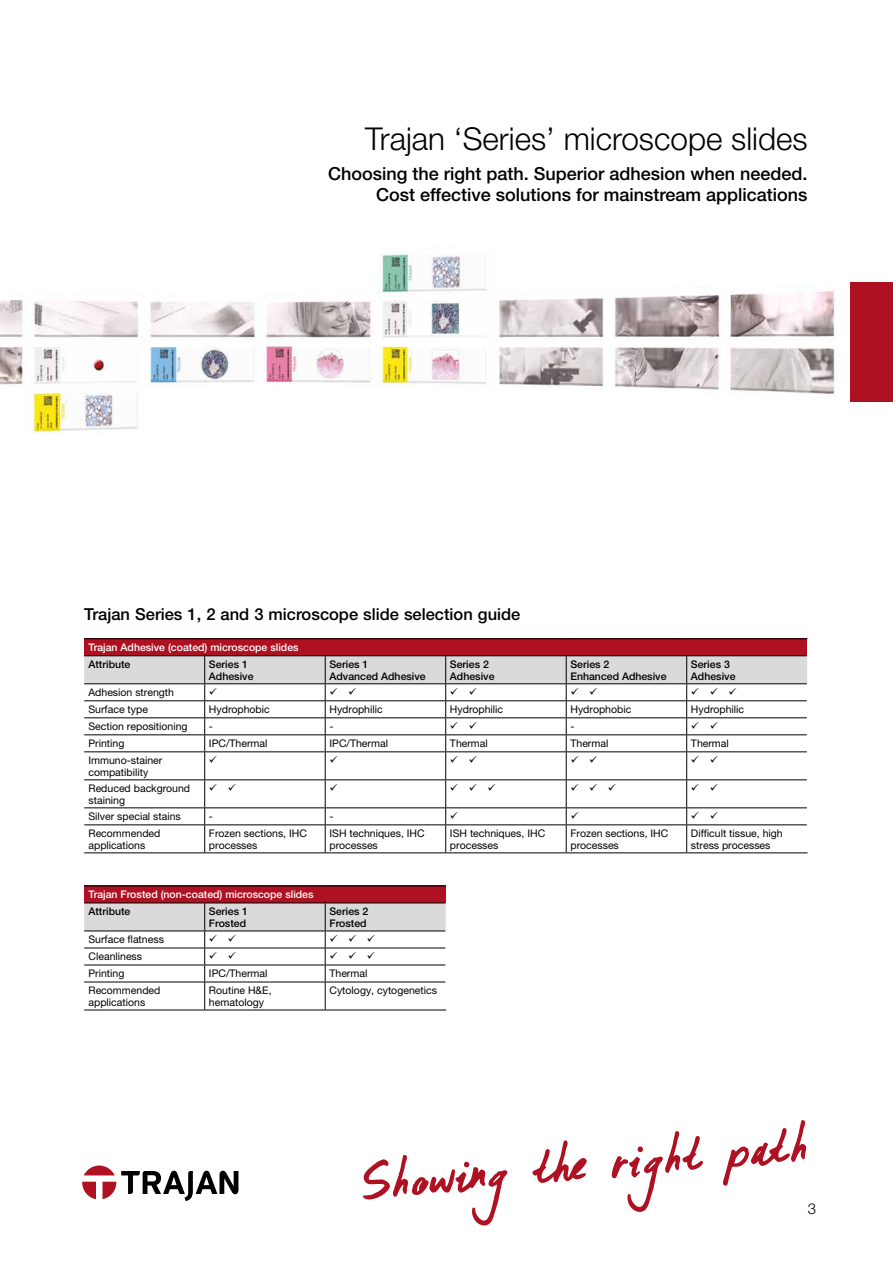
<style>
.page{position:relative;width:893px;height:1263px;background:#fff}
.page>*{position:absolute;margin:0;border:0;box-sizing:border-box;transform-origin:0 0}
.t1{font:52.5px "Formosa";color:#ae1122}
.Section_Title{font:300 31.5px "Helvetica Neue LT Std";color:#000}
.Product_Subtitle_-_Black{font:500 18px/21px "Helvetica Neue LT Std";color:#000;text-align:right}
.Body_Text_Medium{font:500 16.5px "Helvetica Neue LT Std";color:#000}
.t2{font:300 15px "Helvetica Neue LT Std";color:#000}
.Table_Text{font:10.5px/12px "Helvetica Neue LT Std";color:#000}
.Table_Subheading{font:500 10.5px "Helvetica Neue LT Std";color:#000}
.Table_Heading{font:500 10.5px "Helvetica Neue LT Std";color:#fff}
.Table_Text-2{font:10.5px "Wingdings";color:#000}
</style>
<div class="page">
<div style="left:850px;top:283px;width:43px;height:119px;background:#ae1122"></div>
<div style="left:84px;top:639px;width:723px;height:17px;background:#ae1122"></div>
<hr style="left:84px;top:852px;width:121px;height:1px;background:#000">
<hr style="left:205px;top:852px;width:120px;height:1px;background:#000">
<hr style="left:325px;top:852px;width:121px;height:1px;background:#000">
<hr style="left:446px;top:852px;width:120px;height:1px;background:#000">
<hr style="left:566px;top:852px;width:121px;height:1px;background:#000">
<hr style="left:687px;top:852px;width:121px;height:1px;background:#000">
<hr style="left:84px;top:638px;width:121px;height:1px;background:#000">
<hr style="left:205px;top:638px;width:120px;height:1px;background:#000">
<hr style="left:325px;top:638px;width:121px;height:1px;background:#000">
<hr style="left:446px;top:638px;width:120px;height:1px;background:#000">
<hr style="left:566px;top:638px;width:121px;height:1px;background:#000">
<hr style="left:687px;top:638px;width:121px;height:1px;background:#000">
<hr style="left:84px;top:655px;width:121px;height:1px;background:#000">
<hr style="left:205px;top:655px;width:120px;height:1px;background:#000">
<hr style="left:325px;top:655px;width:121px;height:1px;background:#000">
<hr style="left:446px;top:655px;width:120px;height:1px;background:#000">
<hr style="left:566px;top:655px;width:121px;height:1px;background:#000">
<hr style="left:687px;top:655px;width:120px;height:1px;background:#000">
<svg style="left:82px;top:1165px;width:156px;height:36px"></svg>
<div style="left:84px;top:886px;width:362px;height:17px;background:#ae1122"></div>
<hr style="left:84px;top:1010px;width:121px;height:1px;background:#000">
<hr style="left:205px;top:1010px;width:120px;height:1px;background:#000">
<hr style="left:325px;top:1010px;width:121px;height:1px;background:#000">
<hr style="left:84px;top:885px;width:121px;height:1px;background:#000">
<hr style="left:205px;top:885px;width:120px;height:1px;background:#000">
<hr style="left:325px;top:885px;width:121px;height:1px;background:#000">
<hr style="left:84px;top:902px;width:121px;height:1px;background:#000">
<hr style="left:205px;top:902px;width:120px;height:1px;background:#000">
<hr style="left:325px;top:902px;width:120px;height:1px;background:#000">
<img style="left:0;top:254px;width:835px;height:180px">
<svg style="left:84px;top:656px;width:723px;height:196px"></svg>
<svg style="left:84px;top:903px;width:362px;height:107px"></svg>
<p class="Section_Title" style="left:365px;top:120px;width:444px">Trajan ‘Series’ microscope slides</p>
<p class="Product_Subtitle_-_Black" style="left:328px;top:162px;width:481px">Choosing the right path. Superior adhesion when needed.<br>Cost effective solutions for mainstream applications</p>
<p class="Body_Text_Medium" style="left:84px;top:604px;width:438px">Trajan Series 1, 2 and 3 microscope slide selection guide</p>
<p class="Table_Heading" style="left:88px;top:640px;width:212px">Trajan Adhesive (coated) microscope slides</p>
<p class="Table_Subheading" style="left:88px;top:657px;width:43px">Attribute</p>
<p class="Table_Subheading" style="left:209px;top:657px;width:40px">Series 1</p>
<p class="Table_Subheading" style="left:209px;top:669px;width:46px">Adhesive</p>
<p class="Table_Subheading" style="left:329px;top:657px;width:40px">Series 1</p>
<p class="Table_Subheading" style="left:329px;top:669px;width:98px">Advanced Adhesive</p>
<p class="Table_Subheading" style="left:450px;top:657px;width:40px">Series 2</p>
<p class="Table_Subheading" style="left:450px;top:669px;width:46px">Adhesive</p>
<p class="Table_Subheading" style="left:570px;top:657px;width:40px">Series 2</p>
<p class="Table_Subheading" style="left:570px;top:669px;width:98px">Enhanced Adhesive</p>
<p class="Table_Subheading" style="left:691px;top:657px;width:40px">Series 3</p>
<p class="Table_Subheading" style="left:691px;top:669px;width:46px">Adhesive</p>
<p class="Table_Text" style="left:88px;top:686px;width:87px">Adhesion strength</p>
<p class="Table_Text-2" style="left:691px;top:687px;width:47px">✓ ✓ ✓</p>
<p class="Table_Text" style="left:88px;top:703px;width:61px">Surface type</p>
<p class="Table_Text" style="left:209px;top:703px;width:62px">Hydrophobic</p>
<p class="Table_Text" style="left:329px;top:703px;width:55px">Hydrophilic</p>
<p class="Table_Text" style="left:450px;top:703px;width:55px">Hydrophilic</p>
<p class="Table_Text" style="left:570px;top:703px;width:62px">Hydrophobic</p>
<p class="Table_Text" style="left:691px;top:703px;width:55px">Hydrophilic</p>
<p class="Table_Text" style="left:88px;top:720px;width:101px">Section repositioning</p>
<p class="Table_Text" style="left:209px;top:720px;width:6px">-</p>
<p class="Table_Text" style="left:329px;top:720px;width:6px">-</p>
<p class="Table_Text" style="left:570px;top:720px;width:6px">-</p>
<p class="Table_Text" style="left:88px;top:737px;width:37px">Printing</p>
<p class="Table_Text" style="left:209px;top:737px;width:60px">IPC/Thermal</p>
<p class="Table_Text" style="left:329px;top:737px;width:60px">IPC/Thermal</p>
<p class="Table_Text" style="left:450px;top:737px;width:39px">Thermal</p>
<p class="Table_Text" style="left:570px;top:737px;width:39px">Thermal</p>
<p class="Table_Text" style="left:691px;top:737px;width:39px">Thermal</p>
<p class="Table_Text" style="left:88px;top:754px;width:75px">Immuno-stainer compatibility</p>
<p class="Table_Text" style="left:88px;top:782px;width:103px">Reduced background staining</p>
<p class="Table_Text-2" style="left:450px;top:783px;width:47px">✓ ✓ ✓</p>
<p class="Table_Text-2" style="left:570px;top:783px;width:47px">✓ ✓ ✓</p>
<p class="Table_Text" style="left:88px;top:810px;width:94px">Silver special stains</p>
<p class="Table_Text" style="left:209px;top:810px;width:6px">-</p>
<p class="Table_Text" style="left:329px;top:810px;width:6px">-</p>
<p class="Table_Text" style="left:88px;top:827px;width:73px">Recommended applications</p>
<p class="Table_Text" style="left:209px;top:827px;width:99px">Frozen sections, IHC processes</p>
<p class="Table_Text" style="left:329px;top:827px;width:97px">ISH techniques, IHC processes</p>
<p class="Table_Text" style="left:450px;top:827px;width:97px">ISH techniques, IHC processes</p>
<p class="Table_Text" style="left:570px;top:827px;width:99px">Frozen sections, IHC processes</p>
<p class="Table_Text" style="left:691px;top:827px;width:93px">Difficult tissue, high stress processes</p>
<p class="Table_Heading" style="left:88px;top:888px;width:227px">Trajan Frosted (non-coated) microscope slides</p>
<p class="Table_Subheading" style="left:88px;top:905px;width:43px">Attribute</p>
<p class="Table_Subheading" style="left:209px;top:905px;width:40px">Series 1</p>
<p class="Table_Subheading" style="left:209px;top:917px;width:39px">Frosted</p>
<p class="Table_Subheading" style="left:329px;top:905px;width:40px">Series 2</p>
<p class="Table_Subheading" style="left:329px;top:917px;width:39px">Frosted</p>
<p class="Table_Text" style="left:88px;top:933px;width:77px">Surface flatness</p>
<p class="Table_Text-2" style="left:329px;top:934px;width:47px">✓ ✓ ✓</p>
<p class="Table_Text" style="left:88px;top:950px;width:55px">Cleanliness</p>
<p class="Table_Text-2" style="left:329px;top:951px;width:47px">✓ ✓ ✓</p>
<p class="Table_Text" style="left:88px;top:967px;width:37px">Printing</p>
<p class="Table_Text" style="left:209px;top:967px;width:60px">IPC/Thermal</p>
<p class="Table_Text" style="left:329px;top:967px;width:39px">Thermal</p>
<p class="Table_Text" style="left:88px;top:984px;width:73px">Recommended applications</p>
<p class="Table_Text" style="left:209px;top:984px;width:64px">Routine H&amp;E, hematology</p>
<p class="Table_Text" style="left:329px;top:984px;width:109px">Cytology, cytogenetics</p>
<h1 class="t1" style="left:358px;top:1150px;width:450px;rotate:-5deg">Showing the right pat h</h1>
<h3 class="t2" style="left:808px;top:1200px;width:10px">3</h3>
</div>
